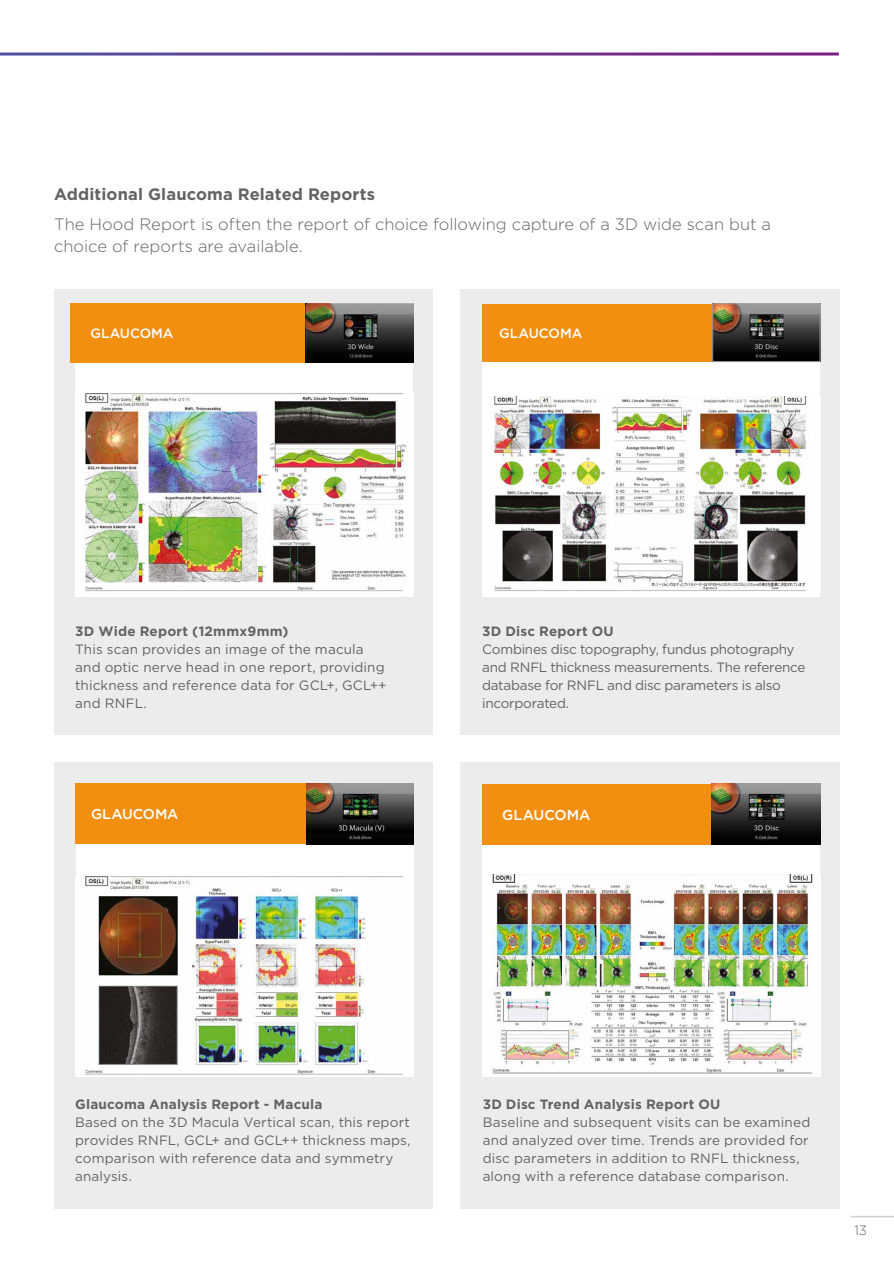
<style>
.page{position:relative;width:894px;height:1263px;background:#fff}
.page>*{position:absolute;margin:0;border:0;box-sizing:border-box;transform-origin:0 0}
.t1{font:300 16.5px/22.5px "Gotham";color:#636362}
.t2{font:700 16.5px "Gotham";letter-spacing:.01em;color:#636362}
.t3{font:500 14.4px "Gotham";letter-spacing:-.005em;color:#fff}
.t4{font:500 14.25px "Gotham";letter-spacing:-.005em;color:#fff}
.t5{font:13.5px/18px "Gotham";letter-spacing:.005em;color:#636362}
.t6{font:13.5px/18px "Gotham";letter-spacing:-.02em;color:#636362}
.t7{font:700 13.5px "Gotham";letter-spacing:.015em;color:#636362}
.t8{font:500 13.5px "Gotham";color:#fff}
.t9{font:300 13.5px "Gotham";color:#636362}
</style>
<div class="page">
<hr style="left:850px;top:1215px;width:43px;height:2px;background:#cfd0d0">
<div style="left:460px;top:762px;width:379px;height:447px;background:#ececed"></div>
<div style="left:54px;top:762px;width:378px;height:447px;background:#ececed"></div>
<div style="left:460px;top:289px;width:379px;height:445px;background:#ececed"></div>
<div style="left:54px;top:289px;width:378px;height:445px;background:#ececed"></div>
<div style="left:76px;top:784px;width:337px;height:292px;background:#fff"></div>
<div style="left:76px;top:784px;width:267px;height:60px;background:#f28e10"></div>
<img style="left:306px;top:784px;width:107px;height:60px">
<img style="left:85px;top:876px;width:319px;height:199px">
<svg style="left:0;top:52px;width:838px;height:4px;background:#8c69aa"></svg>
<div style="left:75px;top:304px;width:338px;height:292px;background:#fff"></div>
<div style="left:70px;top:304px;width:338px;height:59px;background:#f28e10"></div>
<img style="left:305px;top:304px;width:108px;height:58px">
<img style="left:83px;top:394px;width:324px;height:198px">
<div style="left:482px;top:304px;width:337px;height:292px;background:#fff"></div>
<div style="left:482px;top:304px;width:321px;height:57px;background:#f28e10"></div>
<img style="left:714px;top:306px;width:103px;height:54px">
<div style="left:712px;top:304px;width:107px;height:58px;border:1px solid #9c9d9d"></div>
<img style="left:493px;top:396px;width:314px;height:195px">
<div style="left:482px;top:784px;width:337px;height:292px;background:#fff"></div>
<div style="left:482px;top:784px;width:329px;height:60px;background:#f28e10"></div>
<img style="left:711px;top:784px;width:108px;height:60px">
<img style="left:492px;top:874px;width:321px;height:200px">
<p class="t2" style="left:54px;top:183px;width:322px">Additional Glaucoma Related Reports</p>
<p class="t1" style="left:54px;top:212px;width:718px">The Hood Report is often the report of choice following capture of a 3D wide scan but a choice of reports are available.</p>
<p class="t8" style="left:90px;top:324px;width:85px">GLAUCOMA</p>
<p class="t8" style="left:499px;top:324px;width:85px">GLAUCOMA</p>
<p class="t7" style="left:75px;top:622px;width:215px">3D Wide Report (12mmx9mm)</p>
<p class="t5" style="left:75px;top:640px;width:313px">This scan provides an image of the macula and optic nerve head in one report, providing thickness and reference data for GCL+, GCL++ and RNFL.</p>
<p class="t4" style="left:91px;top:805px;width:89px">GLAUCOMA</p>
<p class="t7" style="left:482px;top:622px;width:133px">3D Disc Report OU</p>
<p class="t6" style="left:482px;top:639px;width:325px">Combines disc topography, fundus photography and RNFL thickness measurements. The reference database for RNFL and disc parameters is also incorporated.</p>
<p class="t3" style="left:502px;top:806px;width:90px">GLAUCOMA</p>
<p class="t7" style="left:75px;top:1094px;width:249px">Glaucoma Analysis Report - Macula</p>
<p class="t5" style="left:75px;top:1112px;width:337px">Based on the 3D Macula Vertical scan, this report provides RNFL, GCL+ and GCL++ thickness maps, comparison with reference data and symmetry analysis.</p>
<p class="t7" style="left:482px;top:1095px;width:239px">3D Disc Trend Analysis Report OU</p>
<p class="t5" style="left:482px;top:1113px;width:329px">Baseline and subsequent visits can be examined and analyzed over time. Trends are provided for disc parameters in addition to RNFL thickness, along with a reference database comparison.</p>
<p class="t9" style="left:854px;top:1221px;width:14px">13</p>
</div>
